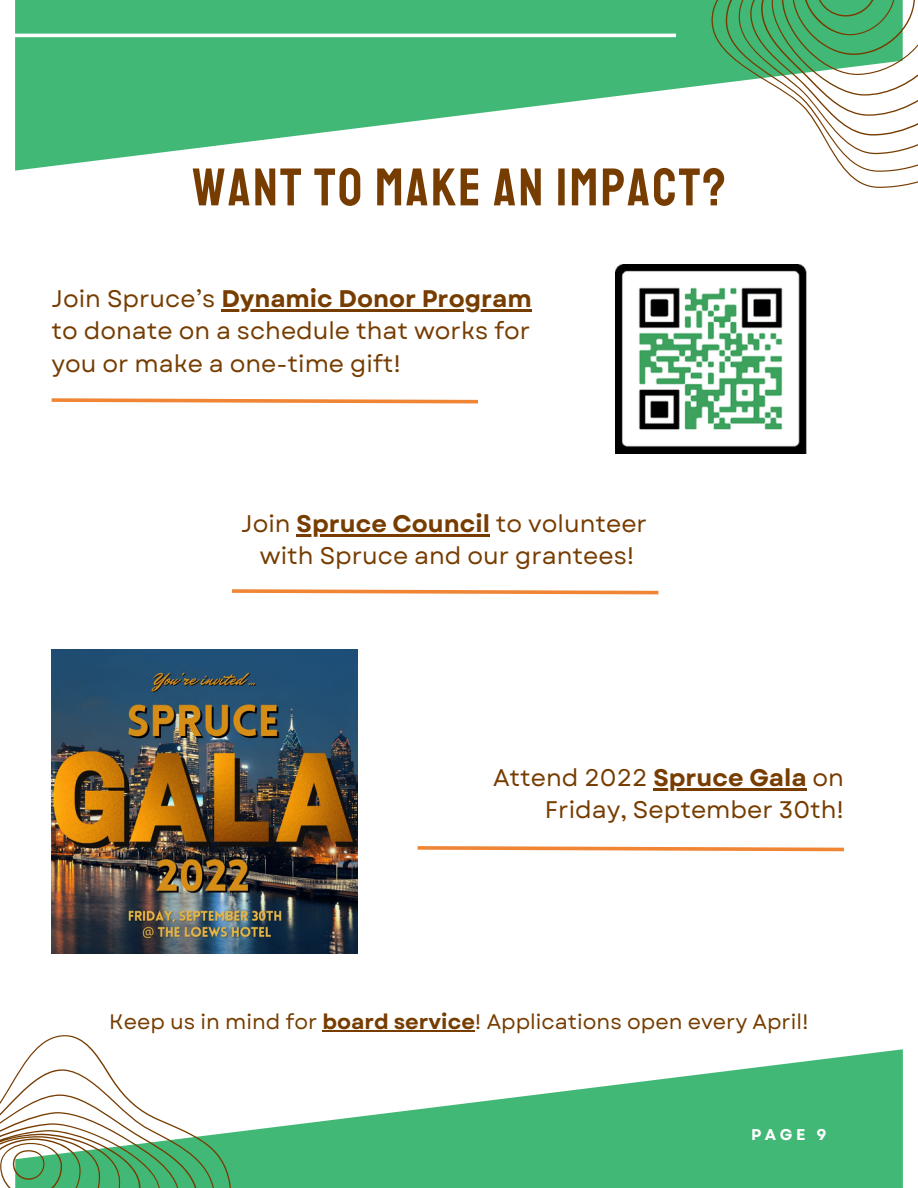
<style>
.page{position:relative;width:918px;height:1188px;background:#fff}
.page>*{position:absolute;margin:0;border:0;box-sizing:border-box;transform-origin:0 0}
.t1{font:52.95px "Staatliches";letter-spacing:.045em;color:#763c00}
.t2{font:24px/32.7px "Garet";color:#763c00;text-align:justify}
.t3{font:21px "Garet";color:#763c00}
.t4{font:700 15.6px "Garet";color:#fff}
.s1{font-weight:700}
</style>
<div class="page">
<svg style="left:15px;top:0;width:697px;height:171px;fill:#42b876"></svg>
<svg style="left:232px;top:1049px;width:671px;height:139px;fill:#42b876"></svg>
<svg style="left:0;top:1035px;width:232px;height:153px"></svg>
<svg style="left:712px;top:0;width:206px;height:188px"></svg>
<hr style="left:0;top:34px;width:676px;height:3px;background:#fff">
<svg style="left:51px;top:398px;width:427px;height:6px"></svg>
<svg style="left:232px;top:589px;width:427px;height:6px"></svg>
<img style="left:616px;top:264px;width:191px;height:189px">
<svg style="left:417px;top:846px;width:427px;height:6px"></svg>
<img style="left:52px;top:650px;width:306px;height:304px">
<hr style="left:221px;top:309px;width:311px;height:2px;background:#763c00">
<hr style="left:297px;top:534px;width:193px;height:2px;background:#763c00">
<hr style="left:653px;top:788px;width:154px;height:2px;background:#763c00">
<hr style="left:323px;top:1030px;width:152px;height:1px;background:#763c00">
<h1 class="t1" style="left:192px;top:155px;width:535px">WANT TO MAKE AN IMPACT?</h1>
<p class="t2" style="left:52px;top:282px;width:482px">Join Spruce’s <span class="s1">Dynamic Donor Program </span>to donate on a schedule that works for you or make a one-time gift!</p>
<p class="t2" style="left:241px;top:507px;width:407px;text-align:center">Join <span class="s1">Spruce Council</span> to volunteer with Spruce and our grantees!</p>
<p class="t2" style="left:493px;top:761px;width:353px;text-align:right">Attend 2022 <span class="s1">Spruce Gala</span> on<br>Friday, September 30th!</p>
<p class="t3" style="left:109px;top:1006px;width:701px">Keep us in mind for <span class="s1">board service</span>! Applications open every April!</p>
<p class="t4" style="left:751px;top:1123px;width:77px">PAGE 9</p>
</div>
